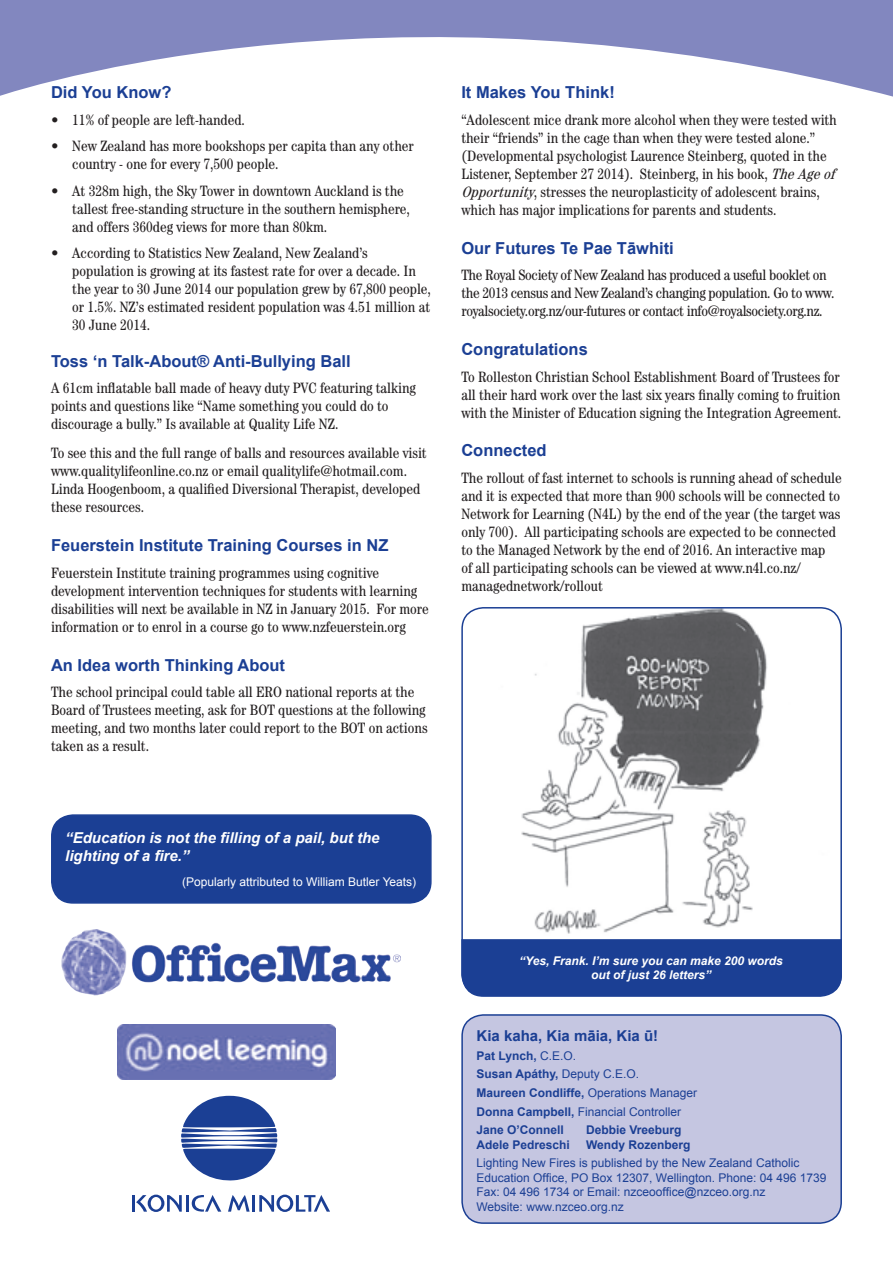
<style>
.page{position:relative;width:893px;height:1263px;background:#fff}
.page>*{position:absolute;margin:0;border:0;box-sizing:border-box;transform-origin:0 0}
.Headings{font:700 16.5px "Arial";color:#1b3f94}
.Body_Text{font:condensed 15px/18px "Century Std";color:#231f20}
.Body_Text-2{font:condensed 15px/18px "Century Std";letter-spacing:-.02em;color:#231f20}
.Quotes_in_boxes{font:italic 700 15px/18px "Arial";color:#fff}
.Headings-2{font:700 15px "Arial";color:#1b3f94}
.Headings-3{font:12px/14.4px "Arial";color:#1b3f94}
.Headings-4{font:700 12px "Arial";color:#1b3f94}
.Cartoon_Words{font:italic 700 12px/14.4px "Arial";color:#fff;text-align:center}
.Quotes_in_boxes-2{font:12px "Arial";color:#fff}
.s1{font-style:italic}
.s2{font-weight:400}
.s3{font-weight:700}
</style>
<div class="page">
<svg style="left:0;top:0;width:893px;height:97px;fill:#8287bf"></svg>
<div style="left:462px;top:1015px;width:379px;height:208px;background:#c5c6e1;border-radius:21px"></div>
<div style="left:461px;top:1014px;width:381px;height:210px;border:2px solid #1b3f94;border-radius:21px"></div>
<hr style="left:132px;top:1195px;width:3px;height:17px;background:#1b3f94">
<hr style="left:186px;top:1195px;width:3px;height:17px;background:#1b3f94">
<hr style="left:252px;top:1195px;width:3px;height:17px;background:#1b3f94">
<svg style="left:136px;top:1194px;width:46px;height:18px"></svg>
<svg style="left:192px;top:1195px;width:29px;height:17px"></svg>
<svg style="left:259px;top:1194px;width:71px;height:18px"></svg>
<svg style="left:228px;top:1195px;width:22px;height:17px"></svg>
<svg style="left:181px;top:1096px;width:97px;height:85px"></svg>
<img style="left:117px;top:1024px;width:218px;height:56px">
<img style="left:61px;top:929px;width:339px;height:67px">
<img style="left:464px;top:608px;width:375px;height:326px">
<div style="left:461px;top:938px;width:381px;height:59px;background:#1b3f94"></div>
<div style="left:52px;top:815px;width:379px;height:88px;background:#1b3f94;border-radius:21px"></div>
<div style="left:51px;top:814px;width:381px;height:90px;border:2px solid #1b3f94;border-radius:21px"></div>
<p class="Headings" style="left:51px;top:81px;width:122px">Did You Know?</p>
<p class="Body_Text" style="left:51px;top:110px;width:195px">• 11% of people are left-handed.</p>
<p class="Body_Text" style="left:72px;top:137px;width:343px;text-indent:-21px">• New Zealand has more bookshops per capita than any other country - one for every 7,500 people.</p>
<p class="Body_Text" style="left:72px;top:181px;width:339px;text-indent:-21px">• At 328m high, the Sky Tower in downtown Auckland is the tallest free-standing structure in the southern hemisphere, and offers 360deg views for more than 80km.</p>
<p class="Body_Text" style="left:72px;top:244px;width:360px;text-indent:-21px">• According to Statistics New Zealand, New Zealand’s population is growing at its fastest rate for over a decade. In the year to 30 June 2014 our population grew by 67,800 people, or 1.5%. NZ’s estimated resident population was 4.51 million at 30 June 2014.</p>
<p class="Headings" style="left:51px;top:350px;width:301px">Toss ‘n Talk-About® Anti-Bullying Ball</p>
<p class="Body_Text" style="left:51px;top:379px;width:366px">A 61cm inflatable ball made of heavy duty PVC featuring talking points and questions like “Name something you could do to discourage a bully.” Is available at Quality Life NZ.</p>
<p class="Body_Text" style="left:51px;top:444px;width:377px">To see this and the full range of balls and resources available visit www.qualitylifeonline.co.nz or email qualitylife@hotmail.com.<br>Linda Hoogenboom, a qualified Diversional Therapist, developed these resources.</p>
<p class="Headings" style="left:51px;top:534px;width:339px">Feuerstein Institute Training Courses in NZ</p>
<p class="Body_Text" style="left:51px;top:563px;width:379px">Feuerstein Institute training programmes using cognitive development intervention techniques for students with learning disabilities will next be available in NZ in January 2015. For more information or to enrol in a course go to www.nzfeuerstein.org</p>
<p class="Headings" style="left:51px;top:654px;width:236px">An Idea worth Thinking About</p>
<p class="Body_Text" style="left:51px;top:683px;width:378px">The school principal could table all ERO national reports at the Board of Trustees meeting, ask for BOT questions at the following meeting, and two months later could report to the BOT on actions taken as a result.</p>
<p class="Headings" style="left:461px;top:81px;width:155px">It Makes You Think!</p>
<p class="Body_Text" style="left:461px;top:110px;width:380px">“Adolescent mice drank more alcohol when they were tested with their “friends” in the cage than when they were tested alone.” (Developmental psychologist Laurence Steinberg, quoted in the Listener, September 27 2014). Steinberg, in his book, <span class="s1">TheAgeof Opportunity</span>, stresses the neuroplasticity of adolescent brains, which has major implications for parents and students.</p>
<p class="Headings" style="left:461px;top:237px;width:214px">Our Futures Te Pae Tāwhiti</p>
<p class="Body_Text-2" style="left:461px;top:266px;width:375px">The Royal Society of New Zealand has produced a useful booklet on the 2013 census and New Zealand’s changing population. Go to www. royalsociety.org.nz/our-futures or contact info@royalsociety.org.nz.</p>
<p class="Headings" style="left:461px;top:338px;width:128px">Congratulations</p>
<p class="Body_Text" style="left:461px;top:367px;width:381px;text-align:justify">To Rolleston Christian School Establishment Board of Trustees for all their hard work over the last six years finally coming to fruition with the Minister of Education signing the Integration Agreement.</p>
<p class="Headings" style="left:461px;top:440px;width:87px">Connected</p>
<p class="Body_Text" style="left:461px;top:469px;width:382px">The rollout of fast internet to schools is running ahead of schedule and it is expected that more than 900 schools will be connected to Network for Learning (N4L) by the end of the year (the target was only 700). All participating schools are expected to be connected to the Managed Network by the end of 2016. An interactive map<br>of all participating schools can be viewed at www.n4l.co.nz/ managednetwork/rollout</p>
<p class="Quotes_in_boxes" style="left:65px;top:829px;width:316px">“Education is not the filling of a pail, but the lighting of a fire.”</p>
<p class="Quotes_in_boxes-2" style="left:182px;top:873px;width:236px">(Popularly attributed to William Butler Yeats)</p>
<p class="Cartoon_Words" style="left:519px;top:954px;width:265px">“Yes, Frank. I’m sure you can make 200 words out of just 26 letters”</p>
<p class="Headings-2" style="left:476px;top:1026px;width:183px">Kia kaha, Kia māia, Kia ū!</p>
<p class="Headings-4" style="left:476px;top:1047px;width:101px">Pat Lynch, <span class="s2">C.E.O.</span></p>
<p class="Headings-4" style="left:476px;top:1066px;width:164px">Susan Apáthy, <span class="s2">Deputy C.E.O.</span></p>
<p class="Headings-4" style="left:476px;top:1085px;width:222px">Maureen Condliffe, <span class="s2">Operations Manager</span></p>
<p class="Headings-3" style="left:476px;top:1104px;width:206px"><span class="s3">Donna Campbell,</span> Financial Controller</p>
<p class="Headings-4" style="left:476px;top:1122px;width:89px">Jane O’Connell</p>
<p class="Headings-4" style="left:586px;top:1122px;width:97px">Debbie Vreeburg</p>
<p class="Headings-4" style="left:476px;top:1136px;width:95px">Adele Pedreschi</p>
<p class="Headings-4" style="left:586px;top:1136px;width:106px">Wendy Rozenberg</p>
<p class="Headings-3" style="left:476px;top:1156px;width:351px">Lighting New Fires is published by the New Zealand Catholic Education Office, PO Box 12307, Wellington. Phone: 04 496 1739<br>Fax: 04 496 1734 or Email: nzceooffice@nzceo.org.nz<br>Website: www.nzceo.org.nz</p>
</div>
